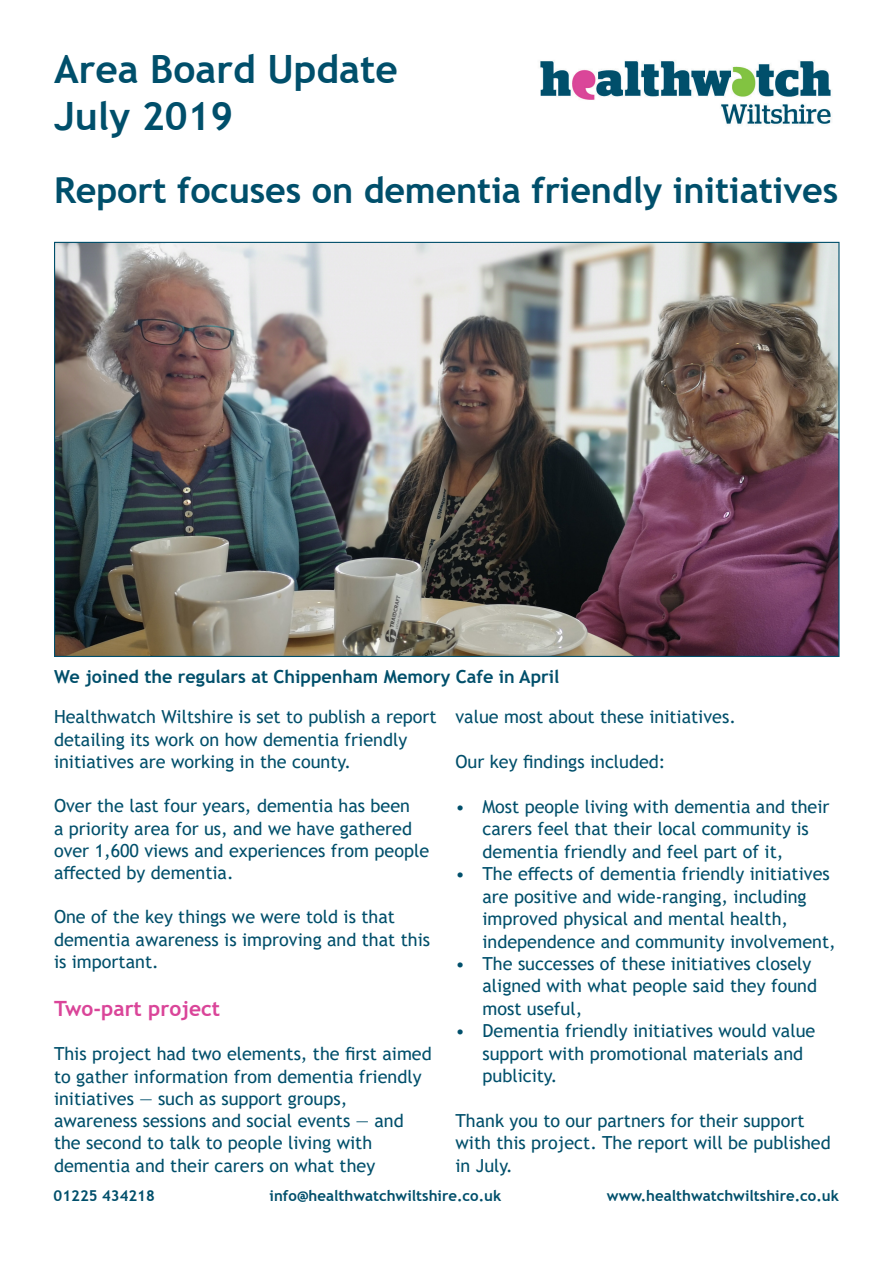
<style>
.page{position:relative;width:893px;height:1263px;background:#fff}
.page>*{position:absolute;margin:0;border:0;box-sizing:border-box;transform-origin:0 0}
.t1{font:700 39px "Trebuchet MS";color:#004f6b}
.t2{font:700 36px "Trebuchet MS";letter-spacing:-.005em;color:#004f6b}
.t3{font:700 21px "Trebuchet MS";color:#da4599}
.t4{font:18px/22.2px "Trebuchet MS";color:#004f6b}
.t5{font:700 18px "Trebuchet MS";color:#004f6b}
.t6{font:700 15px "Trebuchet MS";color:#004f6b}
</style>
<div class="page">
<img style="left:540px;top:60px;width:292px;height:65px">
<img style="left:56px;top:244px;width:781px;height:411px">
<p class="t1" style="left:54px;top:45px;width:345px">Area Board Update</p>
<p class="t1" style="left:54px;top:91px;width:181px">July 2019</p>
<p class="t2" style="left:54px;top:168px;width:786px">Report focuses on dementia friendly initiatives</p>
<p class="t5" style="left:54px;top:665px;width:507px">We joined the regulars at Chippenham Memory Cafe in April</p>
<p class="t4" style="left:54px;top:706px;width:384px">Healthwatch Wiltshire is set to publish a report detailing its work on how dementia friendly initiatives are working in the county.</p>
<p class="t4" style="left:54px;top:795px;width:377px">Over the last four years, dementia has been<br>a priority area for us, and we have gathered over 1,600 views and experiences from people affected by dementia.</p>
<p class="t4" style="left:54px;top:906px;width:378px">One of the key things we were told is that dementia awareness is improving and that this is important.</p>
<p class="t3" style="left:54px;top:995px;width:168px">Two-part project</p>
<p class="t4" style="left:54px;top:1043px;width:379px">This project had two elements, the first aimed to gather information from dementia friendly initiatives — such as support groups, awareness sessions and social events — and the second to talk to people living with dementia and their carers on what they</p>
<p class="t4" style="left:455px;top:706px;width:282px">value most about these initiatives.</p>
<p class="t4" style="left:455px;top:751px;width:212px">Our key findings included:</p>
<p class="t4" style="left:482px;top:795px;width:349px;text-indent:-27px">• Most people living with dementia and their carers feel that their local community is dementia friendly and feel part of it,</p>
<p class="t4" style="left:482px;top:862px;width:355px;text-indent:-27px">• The effects of dementia friendly initiatives are positive and wide-ranging, including improved physical and mental health, independence and community involvement,</p>
<p class="t4" style="left:482px;top:952px;width:336px;text-indent:-27px">• The successes of these initiatives closely aligned with what people said they found most useful,</p>
<p class="t4" style="left:482px;top:1019px;width:334px;text-indent:-27px">• Dementia friendly initiatives would value support with promotional materials and publicity.</p>
<p class="t4" style="left:455px;top:1109px;width:377px">Thank you to our partners for their support with this project. The report will be published in July.</p>
<p class="t6" style="left:54px;top:1186px;width:103px">01225 434218</p>
<p class="t6" style="left:270px;top:1186px;width:233px">info@healthwatchwiltshire.co.uk</p>
<p class="t6" style="left:607px;top:1186px;width:234px">www.healthwatchwiltshire.co.uk</p>
</div>
